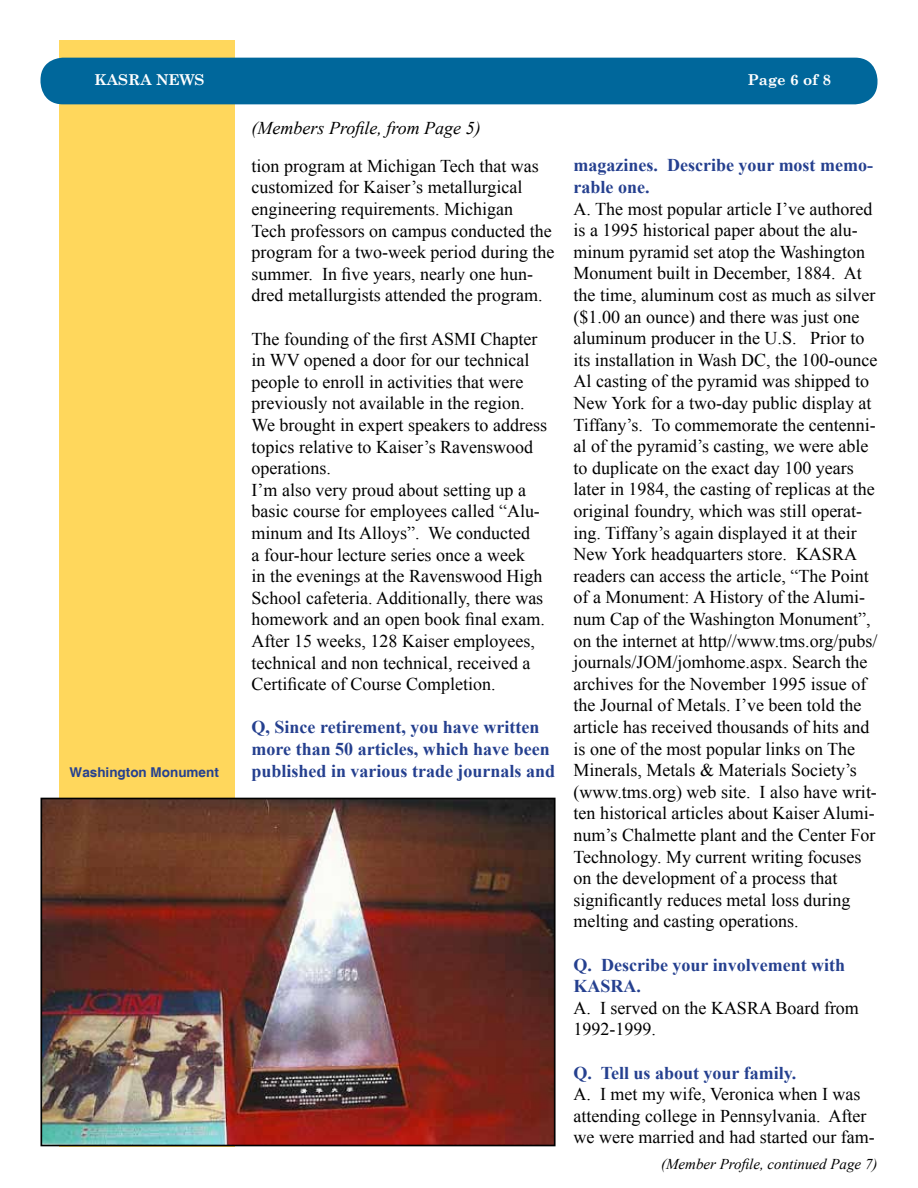
<style>
.page{position:relative;width:918px;height:1188px;background:#fff}
.page>*{position:absolute;margin:0;border:0;box-sizing:border-box;transform-origin:0 0}
.t1{font:18px/21.6px "Times New Roman";color:#000}
.t2{font:700 18px/21.6px "Times New Roman";color:#25408f}
.t3{font:italic 18px "Times New Roman";color:#000}
.t4{font:italic 15px "Times New Roman";color:#000}
.t5{font:700 15px "Century Schoolbook";color:#fff}
.t6{font:700 13.5px "Helvetica";color:#25408f}
</style>
<div class="page">
<div style="left:59px;top:40px;width:175px;height:1108px;background:#ffd75c"></div>
<div style="left:40px;top:58px;width:838px;height:46px;background:#00679b;border-radius:22px"></div>
<img style="left:44px;top:801px;width:509px;height:342px">
<div style="left:41px;top:798px;width:515px;height:348px;border:2px solid #000"></div>
<p class="t5" style="left:94px;top:68px;width:112px">KASRA NEWS</p>
<p class="t5" style="left:748px;top:68px;width:85px">Page 6 of 8</p>
<p class="t3" style="left:252px;top:116px;width:231px">(Members Profile, from Page 5)</p>
<p class="t1" style="left:252px;top:155px;width:304px">tion program at Michigan Tech that was customized for Kaiser’s metallurgical engineering requirements. Michigan<br>Tech professors on campus conducted the program for a two-week period during the summer. In five years, nearly one hun&shy;dred metallurgists attended the program.</p>
<p class="t1" style="left:252px;top:327px;width:297px">The founding of the first ASMI Chapter in WV opened a door for our technical people to enroll in activities that were previously not available in the region.<br>We brought in expert speakers to address topics relative to Kaiser’s Ravenswood operations.<br>I’m also very proud about setting up a basic course for employees called “Alu&shy;minum and Its Alloys”. We conducted<br>a four-hour lecture series once a week<br>in the evenings at the Ravenswood High School cafeteria. Additionally, there was homework and an open book final exam.<br>After 15 weeks, 128 Kaiser employees, technical and non technical, received a Certificate of Course Completion.</p>
<p class="t2" style="left:252px;top:716px;width:305px">Q, Since retirement, you have written more than 50 articles, which have been published in various trade journals and</p>
<p class="t2" style="left:574px;top:154px;width:301px">magazines. Describe your most memo&shy;rable one.</p>
<p class="t1" style="left:574px;top:198px;width:305px">A. The most popular article I’ve authored is a 1995 historical paper about the alu&shy;minum pyramid set atop the Washington Monument built in December, 1884. At the time, aluminum cost as much as silver ($1.00 an ounce) and there was just one aluminum producer in the U.S. Prior to its installation in Wash DC, the 100-ounce Al casting of the pyramid was shipped to New York for a two-day public display at Tiffany’s. To commemorate the centenni&shy;al of the pyramid’s casting, we were able to duplicate on the exact day 100 years later in 1984, the casting of replicas at the original foundry, which was still operat&shy;ing. Tiffany’s again displayed it at their New York headquarters store. KASRA readers can access the article, “The Point of a Monument: A History of the Alumi&shy;num Cap of the Washington Monument”, on the internet at http//www.tms.org/pubs/ journals/JOM/jomhome.aspx. Search the archives for the November 1995 issue of the Journal of Metals. I’ve been told the article has received thousands of hits and is one of the most popular links on The Minerals, Metals &amp; Materials Society’s (www.tms.org) web site. I also have writ&shy;ten historical articles about Kaiser Alumi&shy;num’s Chalmette plant and the Center For Technology. My current writing focuses on the development of a process that significantly reduces metal loss during melting and casting operations.</p>
<p class="t2" style="left:574px;top:953px;width:273px">Q. Describe your involvement with<br>KASRA.</p>
<p class="t1" style="left:574px;top:997px;width:287px">A. I served on the KASRA Board from<br>1992-1999.</p>
<p class="t2" style="left:574px;top:1061px;width:224px">Q. Tell us about your family.</p>
<p class="t1" style="left:574px;top:1083px;width:303px">A. I met my wife, Veronica when I was attending college in Pennsylvania. After we were married and had started our fam-</p>
<p class="t6" style="left:70px;top:764px;width:151px">Washington Monument</p>
<p class="t4" style="left:661px;top:1154px;width:218px">(Member Profile, continued Page 7)</p>
</div>
